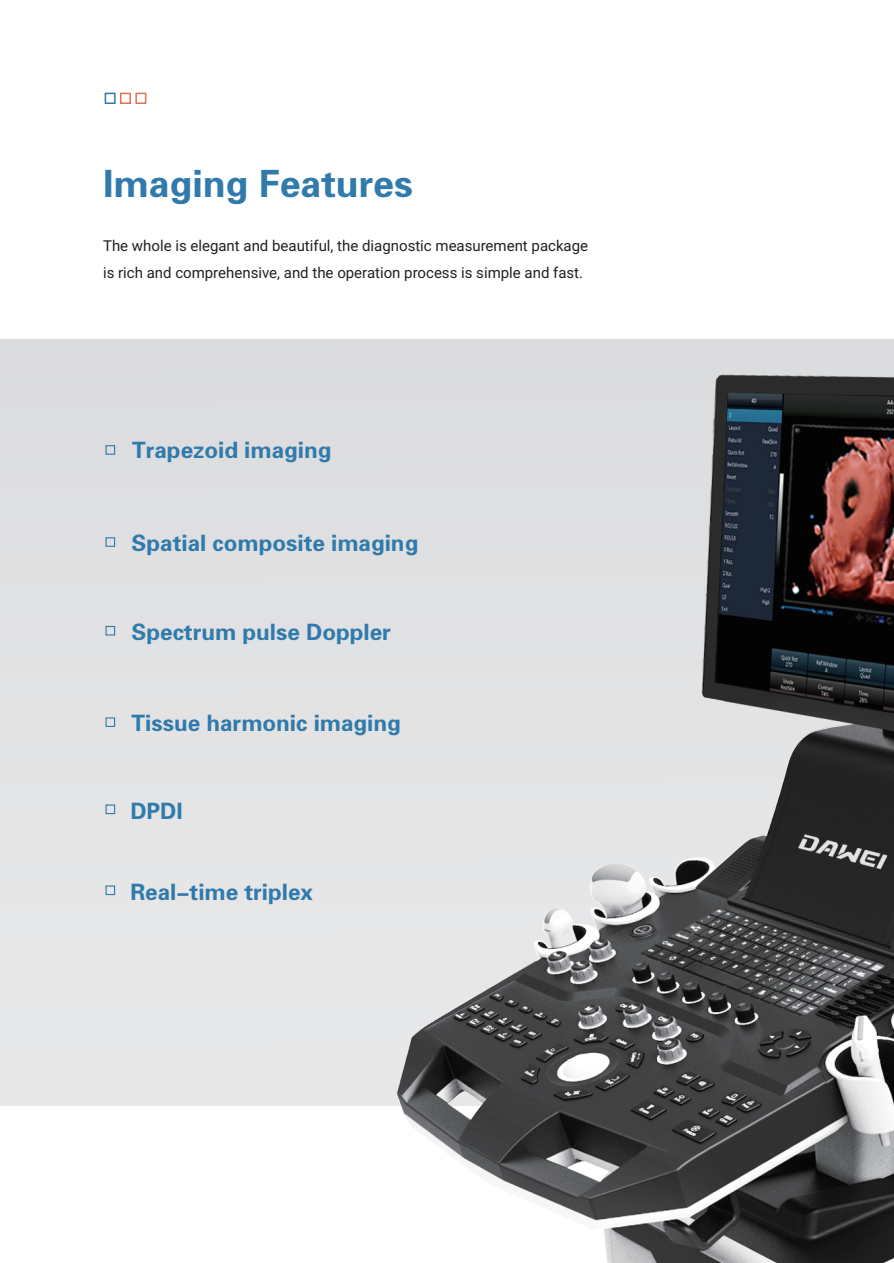
<style>
.page{position:relative;width:894px;height:1263px;background:#fff}
.page>*{position:absolute;margin:0;border:0;box-sizing:border-box;transform-origin:0 0}
.t1{font:37.5px "FZDHTK GBK1 0";color:#307aac}
.t2{font:22.5px "FZDHTK GBK1 0";color:#307aac}
.t3{font:15px/27px "Roboto";color:#231f20}
</style>
<div class="page">
<div style="left:105px;top:93px;width:11px;height:11px;border:2px solid #307aac"></div>
<div style="left:120px;top:93px;width:11px;height:11px;border:2px solid #e37255"></div>
<div style="left:135px;top:93px;width:11px;height:11px;border:2px solid #e37255"></div>
<div style="left:0;top:339px;width:894px;height:766px;background:#e3e3e4"></div>
<div style="left:105px;top:717px;width:10px;height:10px;border:1px solid #307aac"></div>
<div style="left:105px;top:804px;width:10px;height:10px;border:1px solid #307aac"></div>
<div style="left:105px;top:626px;width:10px;height:9px;border:1px solid #307aac"></div>
<div style="left:105px;top:537px;width:10px;height:10px;border:1px solid #307aac"></div>
<div style="left:105px;top:445px;width:10px;height:10px;border:1px solid #307aac"></div>
<div style="left:105px;top:885px;width:10px;height:10px;border:1px solid #307aac"></div>
<img style="left:357px;top:374px;width:537px;height:889px">
<h1 class="t1" style="left:103px;top:163px;width:311px">Imaging Features</h1>
<p class="t3" style="left:103px;top:232px;width:486px">The whole is elegant and beautiful, the diagnostic measurement package is rich and comprehensive, and the operation process is simple and fast.</p>
<h2 class="t2" style="left:132px;top:438px;width:201px">Trapezoid imaging</h2>
<h2 class="t2" style="left:132px;top:531px;width:288px">Spatial composite imaging</h2>
<h2 class="t2" style="left:132px;top:619px;width:261px">Spectrum pulse Doppler</h2>
<h2 class="t2" style="left:132px;top:711px;width:271px">Tissue harmonic imaging</h2>
<h2 class="t2" style="left:130px;top:799px;width:54px">DPDI</h2>
<h2 class="t2" style="left:130px;top:880px;width:184px">Real-time triplex</h2>
</div>
